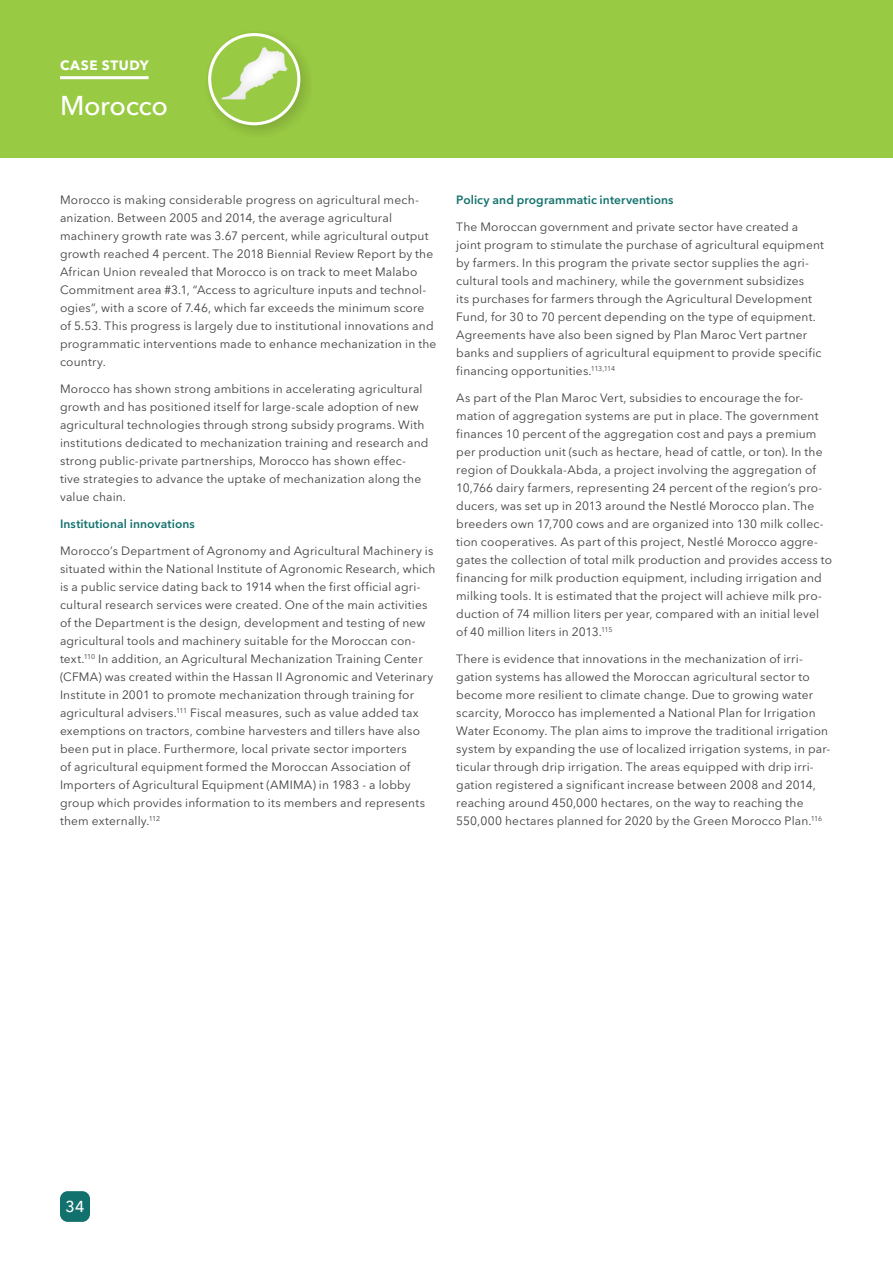
<style>
.page{position:relative;width:893px;height:1263px;background:#fff}
.page>*{position:absolute;margin:0;border:0;box-sizing:border-box;transform-origin:0 0}
.t1{font:500 27px "Avenir Next LT Pro";letter-spacing:-.015em;color:#fff}
.t2{font:500 15.75px "Avenir Next LT Pro";color:#fff}
.t3{font:700 13.5px "Avenir Next LT Pro";letter-spacing:.045em;color:#fff}
.t4{font:12px/18px "Avenir Next LT Pro";letter-spacing:.015em;color:#414042}
.t5{font:600 12px "Avenir Next LT Pro";letter-spacing:.005em;color:#12726e}
</style>
<div class="page">
<div style="left:60px;top:1191px;width:30px;height:30px;background:#13716d;border-radius:8px"></div>
<div style="left:0;top:0;width:893px;height:158px;background:#99ca43"></div>
<svg style="left:208px;top:33px;width:100px;height:100px"></svg>
<div style="left:210px;top:35px;width:89px;height:89px;background:#99ca43;border-radius:50%"></div>
<div style="left:208px;top:33px;width:92px;height:92px;border:3px solid #fff;border-radius:50%"></div>
<svg style="left:221px;top:47px;width:67px;height:53px"></svg>
<hr style="left:60px;top:76px;width:89px;height:3px;background:#fff">
<p class="t3" style="left:60px;top:57px;width:90px">CASE STUDY</p>
<h1 class="t1" style="left:60px;top:90px;width:109px">Morocco</h1>
<p class="t4" style="left:60px;top:191px;width:378px">Morocco is making considerable progress on agricultural mech&shy;anization. Between 2005 and 2014, the average agricultural machinery growth rate was 3.67 percent, while agricultural output growth reached 4 percent. The 2018 Biennial Review Report by the African Union revealed that Morocco is on track to meet Malabo Commitment area #3.1, “Access to agriculture inputs and technol&shy;ogies”, with a score of 7.46, which far exceeds the minimum score of 5.53. This progress is largely due to institutional innovations and programmatic interventions made to enhance mechanization in the country.</p>
<p class="t4" style="left:60px;top:380px;width:370px">Morocco has shown strong ambitions in accelerating agricultural growth and has positioned itself for large-scale adoption of new agricultural technologies through strong subsidy programs. With institutions dedicated to mechanization training and research and strong public-private partnerships, Morocco has shown effec&shy;tive strategies to advance the uptake of mechanization along the value chain.</p>
<p class="t5" style="left:60px;top:517px;width:136px">Institutional innovations</p>
<p class="t4" style="left:60px;top:542px;width:377px">Morocco’s Department of Agronomy and Agricultural Machinery is situated within the National Institute of Agronomic Research, which is a public service dating back to 1914 when the first official agri&shy;cultural research services were created. One of the main activities of the Department is the design, development and testing of new agricultural tools and machinery suitable for the Moroccan con&shy;text.<sup>110</sup> In addition, an Agricultural Mechanization Training Center (CFMA) was created within the Hassan II Agronomic and Veterinary Institute in 2001 to promote mechanization through training for agricultural advisers.<sup>111</sup> Fiscal measures, such as value added tax exemptions on tractors, combine harvesters and tillers have also been put in place. Furthermore, local private sector importers<br>of agricultural equipment formed the Moroccan Association of Importers of Agricultural Equipment (AMIMA) in 1983 - a lobby group which provides information to its members and represents them externally.<sup>112</sup></p>
<p class="t5" style="left:456px;top:193px;width:219px">Policy and programmatic interventions</p>
<p class="t4" style="left:456px;top:218px;width:369px">The Moroccan government and private sector have created a joint program to stimulate the purchase of agricultural equipment by farmers. In this program the private sector supplies the agri&shy;cultural tools and machinery, while the government subsidizes<br>its purchases for farmers through the Agricultural Development Fund, for 30 to 70 percent depending on the type of equipment.<br>Agreements have also been signed by Plan Maroc Vert partner banks and suppliers of agricultural equipment to provide specific financing opportunities.<sup>113,114</sup></p>
<p class="t4" style="left:456px;top:389px;width:377px">As part of the Plan Maroc Vert, subsidies to encourage the for&shy;mation of aggregation systems are put in place. The government finances 10 percent of the aggregation cost and pays a premium per production unit (such as hectare, head of cattle, or ton). In the region of Doukkala-Abda, a project involving the aggregation of 10,766 dairy farmers, representing 24 percent of the region’s pro&shy;ducers, was set up in 2013 around the Nestlé Morocco plan. The breeders own 17,700 cows and are organized into 130 milk collec&shy;tion cooperatives. As part of this project, Nestlé Morocco aggre&shy;gates the collection of total milk production and provides access to financing for milk production equipment, including irrigation and milking tools. It is estimated that the project will achieve milk pro&shy;duction of 74 million liters per year, compared with an initial level of 40 million liters in 2013.<sup>115</sup></p>
<p class="t4" style="left:456px;top:650px;width:375px">There is evidence that innovations in the mechanization of irri&shy;gation systems has allowed the Moroccan agricultural sector to become more resilient to climate change. Due to growing water scarcity, Morocco has implemented a National Plan for Irrigation Water Economy. The plan aims to improve the traditional irrigation system by expanding the use of localized irrigation systems, in par&shy;ticular through drip irrigation. The areas equipped with drip irri&shy;gation registered a significant increase between 2008 and 2014, reaching around 450,000 hectares, on the way to reaching the 550,000 hectares planned for 2020 by the Green Morocco Plan.<sup>116</sup></p>
<h2 class="t2" style="left:66px;top:1197px;width:20px">34</h2>
</div>
